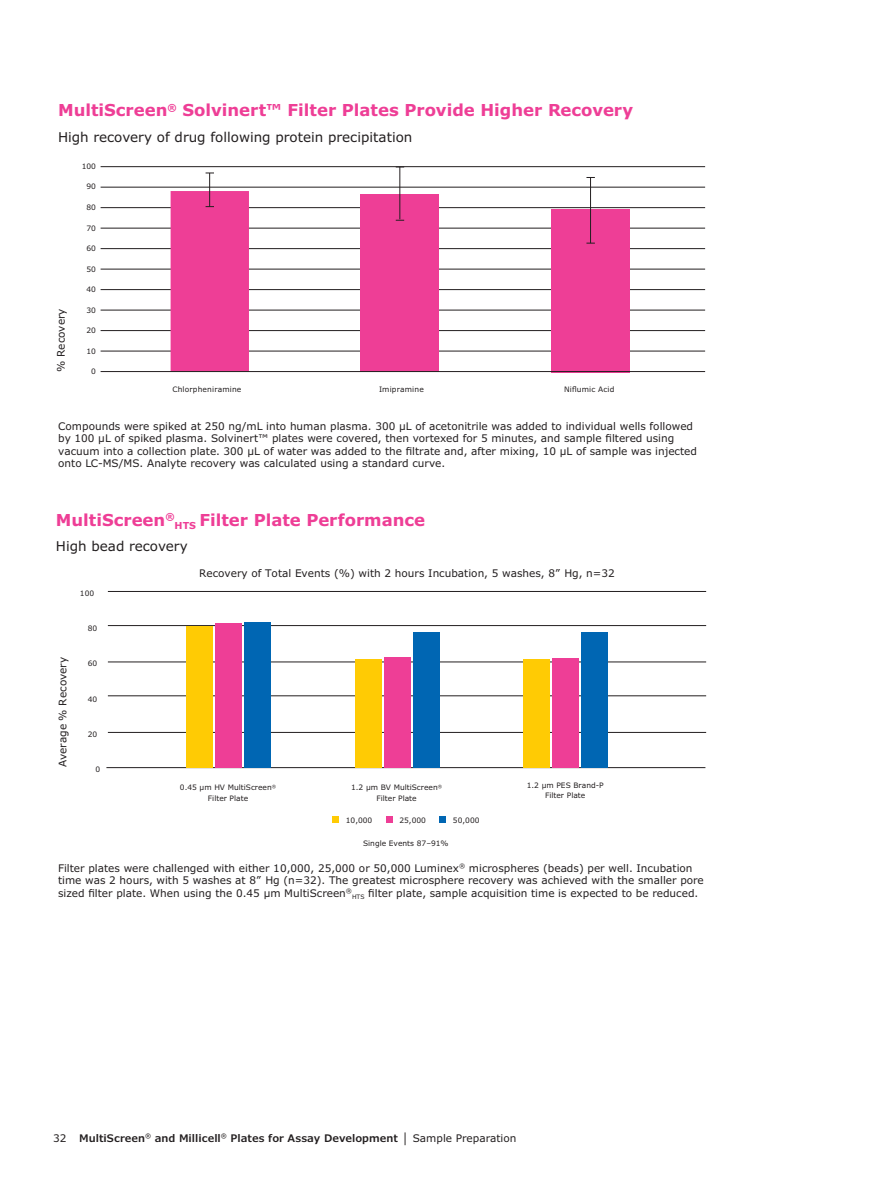
<style>
.page{position:relative;width:891px;height:1188px;background:#fff}
.page>*{position:absolute;margin:0;border:0;box-sizing:border-box;transform-origin:0 0}
.t1{font:700 16.5px "Verdana Pro";color:#ee3e96}
.t2{font:13.5px "Verdana Pro";color:#231f20}
.t3{font:10.5px/12.6px "Verdana Pro";color:#231f20}
.t4{font:600 10.5px "Verdana Pro";color:#231f20}
.t5{font:7.5px/10.5px "Verdana Pro";color:#231f20;text-align:center}
.t6{font:7.5px "Verdana Pro";letter-spacing:.02em;color:#231f20}
.s1{font-weight:400}
</style>
<div class="page">
<hr style="left:108px;top:732px;width:598px;height:1px;background:#231f20">
<hr style="left:108px;top:696px;width:598px;height:1px;background:#231f20">
<hr style="left:108px;top:662px;width:598px;height:1px;background:#231f20">
<hr style="left:108px;top:625px;width:598px;height:1px;background:#231f20">
<hr style="left:108px;top:591px;width:598px;height:1px;background:#231f20">
<hr style="left:106px;top:767px;width:599px;height:1px;background:#231f20">
<div style="left:332px;top:816px;width:7px;height:7px;background:#ffcb04"></div>
<div style="left:386px;top:816px;width:7px;height:7px;background:#ee3e96"></div>
<div style="left:439px;top:816px;width:7px;height:7px;background:#0066b3"></div>
<div style="left:186px;top:626px;width:26px;height:142px;background:#ffcb04"></div>
<div style="left:215px;top:623px;width:26px;height:145px;background:#ee3e96"></div>
<div style="left:244px;top:622px;width:26px;height:146px;background:#0066b3"></div>
<div style="left:355px;top:659px;width:26px;height:108px;background:#ffcb04"></div>
<div style="left:384px;top:657px;width:26px;height:110px;background:#ee3e96"></div>
<div style="left:413px;top:632px;width:26px;height:135px;background:#0066b3"></div>
<div style="left:524px;top:659px;width:26px;height:109px;background:#ffcb04"></div>
<div style="left:553px;top:658px;width:26px;height:109px;background:#ee3e96"></div>
<div style="left:582px;top:632px;width:26px;height:135px;background:#0066b3"></div>
<hr style="left:101px;top:166px;width:604px;height:1px;background:#231f20">
<hr style="left:101px;top:187px;width:604px;height:1px;background:#231f20">
<hr style="left:101px;top:207px;width:604px;height:1px;background:#231f20">
<hr style="left:101px;top:228px;width:604px;height:1px;background:#231f20">
<hr style="left:101px;top:248px;width:604px;height:1px;background:#231f20">
<hr style="left:101px;top:269px;width:604px;height:1px;background:#231f20">
<hr style="left:101px;top:289px;width:604px;height:1px;background:#231f20">
<hr style="left:101px;top:310px;width:604px;height:1px;background:#231f20">
<hr style="left:101px;top:330px;width:604px;height:1px;background:#231f20">
<hr style="left:101px;top:351px;width:604px;height:1px;background:#231f20">
<div style="left:361px;top:194px;width:78px;height:177px;background:#ee3e96"></div>
<div style="left:552px;top:209px;width:78px;height:163px;background:#ee3e96"></div>
<hr style="left:209px;top:173px;width:1px;height:34px;background:#231f20">
<div style="left:171px;top:191px;width:78px;height:180px;background:#ee3e96"></div>
<hr style="left:399px;top:167px;width:1px;height:52px;background:#231f20">
<hr style="left:590px;top:177px;width:1px;height:66px;background:#231f20">
<hr style="left:101px;top:371px;width:604px;height:1px;background:#231f20">
<h1 class="t1" style="left:58px;top:100px;width:577px">MultiScreen<sup>®</sup> Solvinert™ Filter Plates Provide Higher Recovery</h1>
<p class="t2" style="left:58px;top:128px;width:356px">High recovery of drug following protein precipitation</p>
<p class="t3" style="left:55px;top:372px;width:65px;rotate:-90deg">% Recovery</p>
<p class="t5" style="left:82px;top:161px;width:16px">100</p>
<p class="t5" style="left:86px;top:182px;width:11px">90</p>
<p class="t5" style="left:86px;top:202px;width:11px">80</p>
<p class="t5" style="left:86px;top:223px;width:11px">70</p>
<p class="t5" style="left:86px;top:243px;width:11px">60</p>
<p class="t5" style="left:86px;top:264px;width:11px">50</p>
<p class="t5" style="left:86px;top:284px;width:11px">40</p>
<p class="t5" style="left:86px;top:305px;width:11px">30</p>
<p class="t5" style="left:86px;top:325px;width:11px">20</p>
<p class="t5" style="left:86px;top:346px;width:11px">10</p>
<p class="t5" style="left:91px;top:366px;width:6px">0</p>
<p class="t6" style="left:172px;top:384px;width:71px">Chlorpheniramine</p>
<p class="t6" style="left:379px;top:384px;width:46px">Imipramine</p>
<p class="t6" style="left:564px;top:384px;width:52px">Niflumic Acid</p>
<p class="t3" style="left:58px;top:420px;width:640px">Compounds were spiked at 250 ng/mL into human plasma. 300 µL of acetonitrile was added to individual wells followed by 100 µL of spiked plasma. Solvinert™ plates were covered, then vortexed for 5 minutes, and sample filtered using vacuum into a collection plate. 300 µL of water was added to the filtrate and, after mixing, 10 µL of sample was injected onto LC-MS/MS. Analyte recovery was calculated using a standard curve.</p>
<h1 class="t1" style="left:56px;top:509px;width:371px">MultiScreen<sup>®</sup><sub>HTS</sub> Filter Plate Performance</h1>
<p class="t2" style="left:56px;top:537px;width:133px">High bead recovery</p>
<p class="t3" style="left:57px;top:767px;width:112px;rotate:-90deg">Average % Recovery</p>
<p class="t5" style="left:80px;top:588px;width:16px">100</p>
<p class="t5" style="left:88px;top:623px;width:11px">80</p>
<p class="t5" style="left:88px;top:659px;width:11px">60</p>
<p class="t5" style="left:88px;top:694px;width:11px">40</p>
<p class="t5" style="left:88px;top:729px;width:11px">20</p>
<p class="t5" style="left:95px;top:764px;width:6px">0</p>
<p class="t3" style="left:199px;top:567px;width:417px">Recovery of Total Events (%) with 2 hours Incubation, 5 washes, 8” Hg, n=32</p>
<p class="t5" style="left:180px;top:782px;width:98px">0.45 µm HV MultiScreen<sup>®<br></sup>Filter Plate</p>
<p class="t5" style="left:351px;top:782px;width:93px">1.2 µm BV MultiScreen<sup>®<br></sup>Filter Plate</p>
<p class="t5" style="left:527px;top:780px;width:78px">1.2 µm PES Brand-P<br>Filter Plate</p>
<p class="t5" style="left:346px;top:815px;width:28px">10,000</p>
<p class="t5" style="left:399px;top:815px;width:28px">25,000</p>
<p class="t5" style="left:453px;top:815px;width:28px">50,000</p>
<p class="t5" style="left:363px;top:839px;width:87px">Single Events 87–91%</p>
<p class="t3" style="left:58px;top:862px;width:647px">Filter plates were challenged with either 10,000, 25,000 or 50,000 Luminex<sup>®</sup> microspheres (beads) per well. Incubation time was 2 hours, with 5 washes at 8” Hg (n=32). The greatest microsphere recovery was achieved with the smaller pore sized filter plate. When using the 0.45 μm MultiScreen<sup>®</sup><sub>HTS</sub> filter plate, sample acquisition time is expected to be reduced.</p>
<p class="t3" style="left:53px;top:1132px;width:15px">32</p>
<p class="t4" style="left:79px;top:1131px;width:439px">MultiScreen<sup>®</sup> and Millicell<sup>®</sup> Plates for Assay Development <span class="s1">│ Sample Preparation</span></p>
</div>
